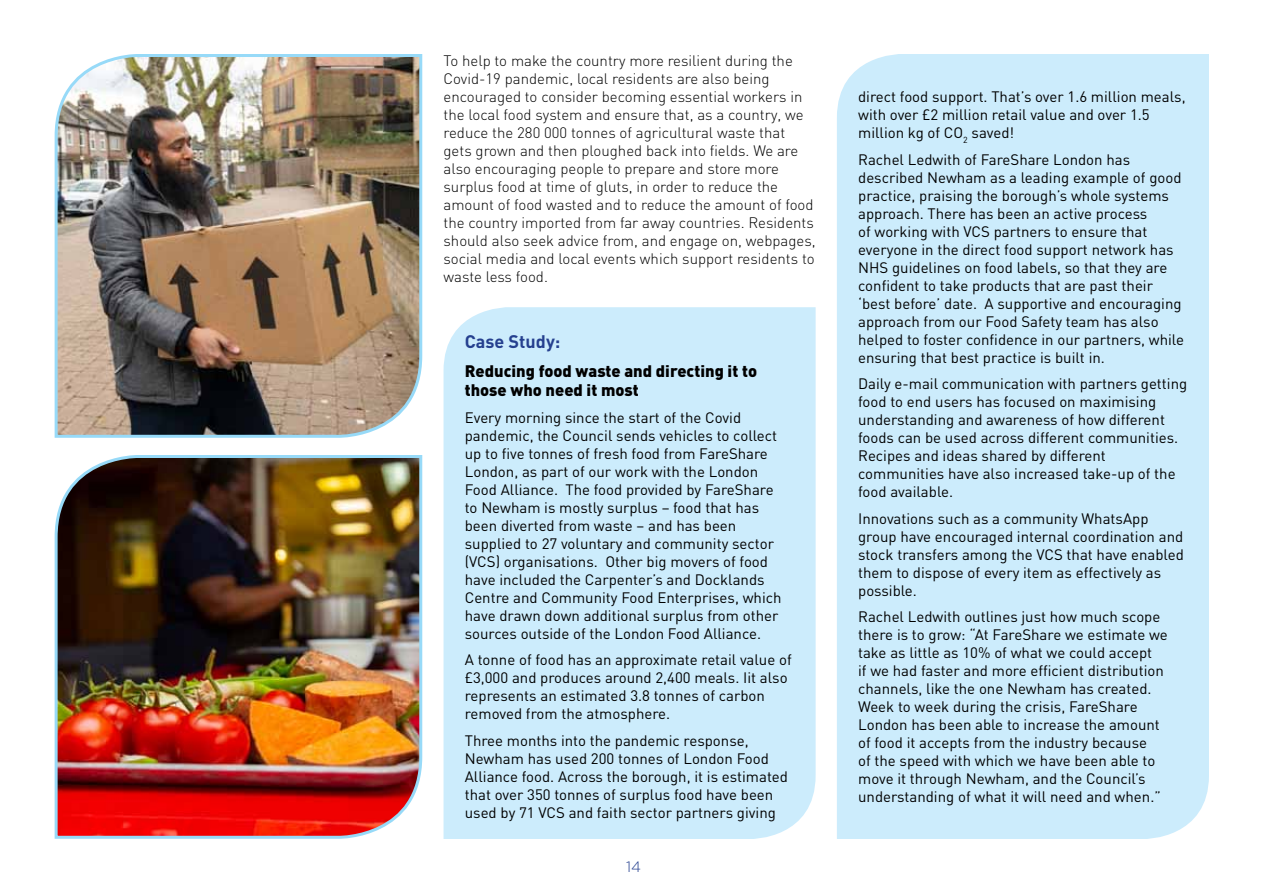
<style>
.page{position:relative;width:1263px;height:893px;background:#fff}
.page>*{position:absolute;margin:0;border:0;box-sizing:border-box;transform-origin:0 0}
.t1{font:700 18px "DIN";color:#25408f}
.t2{font:900 16.5px/19.8px "DIN";color:#000}
.t3{font:15px/18px "DIN";color:#000}
.t4{font:300 15px/18px "DIN";color:#000}
.t5{font:300 15px "Gotham";color:#25408f}
</style>
<div class="page">
<div style="left:837px;top:54px;width:372px;height:785px;background:#ccecfc"></div>
<div style="left:443px;top:307px;width:373px;height:532px;background:#ccecfc"></div>
<img style="left:54px;top:54px;width:369px;height:384px">
<img style="left:54px;top:455px;width:369px;height:384px">
<p class="t4" style="left:443px;top:52px;width:374px">To help to make the country more resilient during the Covid-19 pandemic, local residents are also being encouraged to consider becoming essential workers in the local food system and ensure that, as a country, we reduce the 280 000 tonnes of agricultural waste that gets grown and then ploughed back into fields. We are also encouraging people to prepare and store more surplus food at time of gluts, in order to reduce the amount of food wasted and to reduce the amount of food the country imported from far away countries. Residents should also seek advice from, and engage on, webpages, social media and local events which support residents to waste less food.</p>
<p class="t1" style="left:465px;top:330px;width:97px">Case Study:</p>
<p class="t2" style="left:465px;top:360px;width:294px">Reducing food waste and directing it to those who need it most</p>
<p class="t3" style="left:465px;top:408px;width:318px">Every morning since the start of the Covid pandemic, the Council sends vehicles to collect up to five tonnes of fresh food from FareShare London, as part of our work with the London Food Alliance. The food provided by FareShare to Newham is mostly surplus – food that has been diverted from waste – and has been supplied to 27 voluntary and community sector (VCS) organisations. Other big movers of food have included the Carpenter’s and Docklands Centre and Community Food Enterprises, which have drawn down additional surplus from other sources outside of the London Food Alliance.</p>
<p class="t3" style="left:465px;top:651px;width:328px">A tonne of food has an approximate retail value of £3,000 and produces around 2,400 meals. Iit also represents an estimated 3.8 tonnes of carbon removed from the atmosphere.</p>
<p class="t3" style="left:465px;top:731px;width:325px">Three months into the pandemic response, Newham has used 200 tonnes of London Food Alliance food. Across the borough, it is estimated that over 350 tonnes of surplus food have been used by 71 VCS and faith sector partners giving</p>
<p class="t5" style="left:626px;top:859px;width:16px">14</p>
<p class="t3" style="left:858px;top:88px;width:329px">direct food support. That’s over 1.6 million meals, with over £2 million retail value and over 1.5 million kg of CO<sub>2</sub> saved!</p>
<p class="t3" style="left:858px;top:150px;width:327px">Rachel Ledwith of FareShare London has described Newham as a leading example of good practice, praising the borough’s whole systems approach. There has been an active process<br>of working with VCS partners to ensure that everyone in the direct food support network has NHS guidelines on food labels, so that they are confident to take products that are past their ‘best before’ date. A supportive and encouraging approach from our Food Safety team has also helped to foster confidence in our partners, while ensuring that best practice is built in.</p>
<p class="t3" style="left:858px;top:375px;width:331px">Daily e-mail communication with partners getting food to end users has focused on maximising understanding and awareness of how different foods can be used across different communities.<br>Recipes and ideas shared by different communities have also increased take-up of the food available.</p>
<p class="t3" style="left:858px;top:509px;width:327px">Innovations such as a community WhatsApp group have encouraged internal coordination and stock transfers among the VCS that have enabled them to dispose of every item as effectively as possible.</p>
<p class="t3" style="left:858px;top:608px;width:311px">Rachel Ledwith outlines just how much scope there is to grow: “At FareShare we estimate we take as little as 10% of what we could accept<br>if we had faster and more efficient distribution channels, like the one Newham has created.<br>Week to week during the crisis, FareShare London has been able to increase the amount of food it accepts from the industry because<br>of the speed with which we have been able to move it through Newham, and the Council’s understanding of what it will need and when.”</p>
</div>
